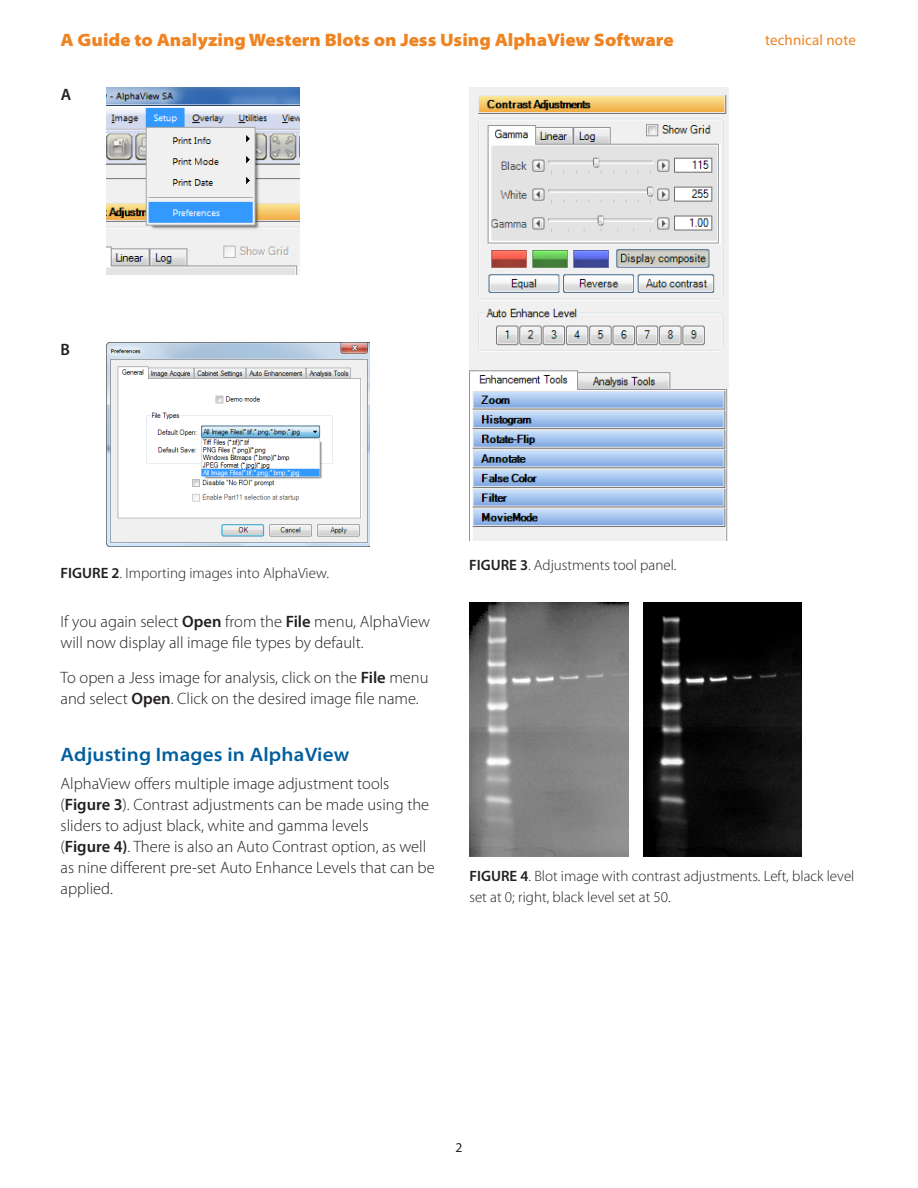
<style>
.page{position:relative;width:918px;height:1188px;background:#fff}
.page>*{position:absolute;margin:0;border:0;box-sizing:border-box;transform-origin:0 0}
.Head_1{font:600 semi-expanded 19.5px "Myriad Pro";letter-spacing:.01em;color:#005e9e}
.running_header{font:900 semi-expanded 18px "Myriad Pro";color:#ef8322}
.body{font:300 16.5px/21px "Myriad Pro";color:#231f20}
.body-2{font:600 16.5px "Myriad Pro";color:#231f20}
.body-3{font:300 15px/21px "Myriad Pro";color:#231f20}
.eyebrow_text{font:15px "Myriad Pro";letter-spacing:.01em;color:#ef8322}
.t1{font:13.5px "Myriad Pro";color:#231f20}
.s1{font-weight:600}
</style>
<div class="page">
<img style="left:106px;top:88px;width:193px;height:187px">
<img style="left:106px;top:342px;width:264px;height:204px">
<img style="left:469px;top:88px;width:259px;height:452px">
<img style="left:469px;top:603px;width:160px;height:253px">
<img style="left:644px;top:603px;width:158px;height:253px">
<p class="running_header" style="left:60px;top:28px;width:615px">A Guide to Analyzing Western Blots on Jess Using AlphaView Software</p>
<p class="body-2" style="left:61px;top:84px;width:12px">A</p>
<p class="eyebrow_text" style="left:765px;top:31px;width:92px">technical note</p>
<p class="body-2" style="left:60px;top:339px;width:11px">B</p>
<p class="body-3" style="left:61px;top:563px;width:270px"><span class="s1">FIGURE 2</span>. Importing images into AlphaView.</p>
<p class="body-3" style="left:469px;top:554px;width:209px"><span class="s1">FIGURE 3</span>. Adjustments tool panel.</p>
<p class="body" style="left:61px;top:611px;width:371px">If you again select <span class="s1">Open</span> from the <span class="s1">File</span> menu, AlphaView will now display all image file types by default.</p>
<p class="body" style="left:61px;top:667px;width:369px">To open a Jess image for analysis, click on the <span class="s1">File</span> menu and select <span class="s1">Open</span>. Click on the desired image file name.</p>
<p class="Head_1" style="left:61px;top:742px;width:290px">Adjusting Images in AlphaView</p>
<p class="body" style="left:61px;top:773px;width:376px">AlphaView offers multiple image adjustment tools (<span class="s1">Figure 3</span>). Contrast adjustments can be made using the sliders to adjust black, white and gamma levels<br>(<span class="s1">Figure 4)</span>. There is also an Auto Contrast option, as well as nine different pre-set Auto Enhance Levels that can be applied.</p>
<p class="body-3" style="left:469px;top:865px;width:386px"><span class="s1">FIGURE 4</span>. Blot image with contrast adjustments. Left, black level set at 0; right, black level set at 50.</p>
<p class="t1" style="left:456px;top:1139px;width:8px">2</p>
</div>
